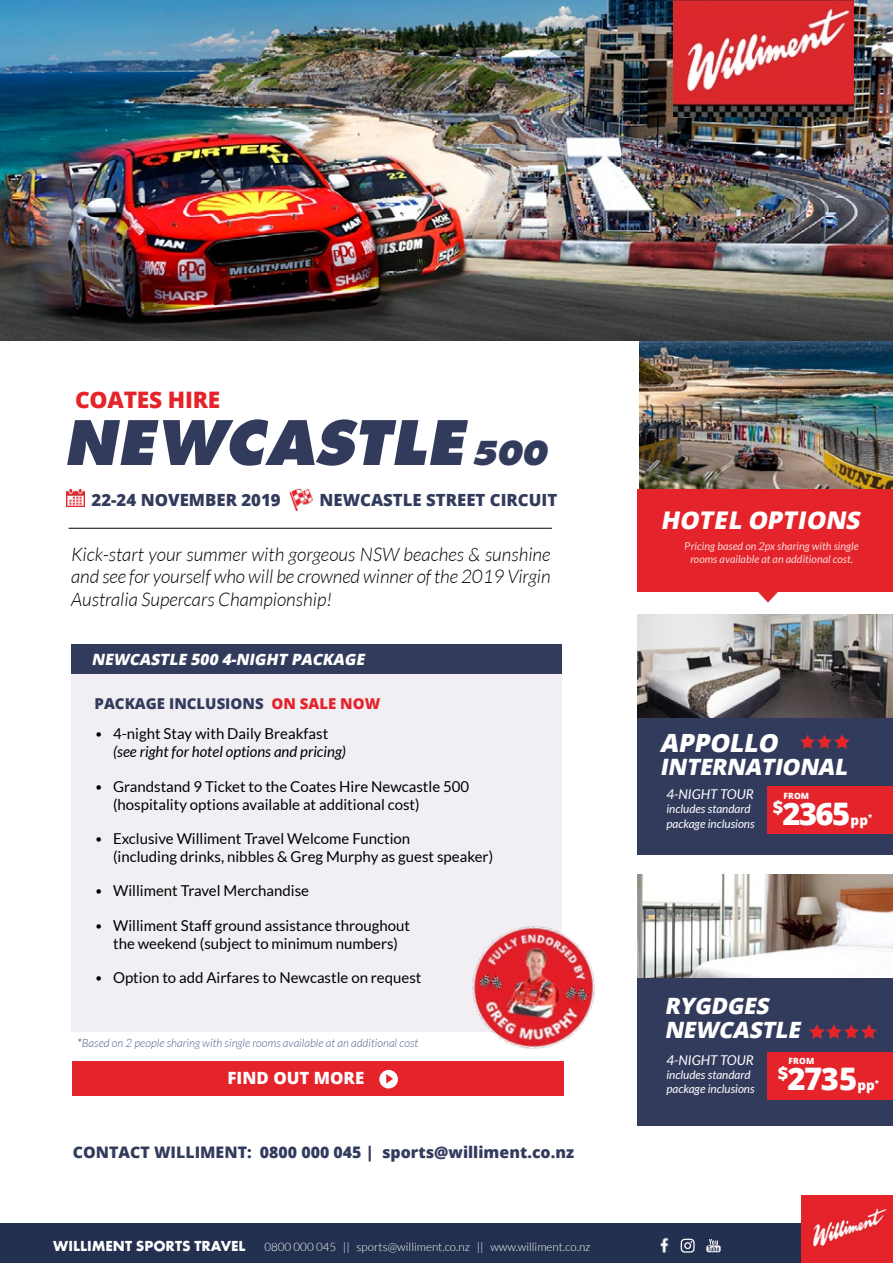
<style>
.page{position:relative;width:893px;height:1263px;background:#fff}
.page>*{position:absolute;margin:0;border:0;box-sizing:border-box;transform-origin:0 0}
.t1{font:italic 800 59.55px "Futura";color:#333b5d}
.t2{font:800 31.05px "Open Sans";letter-spacing:-.05em;color:#fff}
.t3{font:italic 800 25.05px "Open Sans";color:#fff}
.t4{font:italic 800 24.45px "Open Sans";color:#fff}
.t5{font:800 22.8px "Open Sans";letter-spacing:-.01em;color:#e4232a}
.t6{font:italic 800 22.5px/24.3px "Open Sans";color:#fff}
.t7{font:italic 300 18.75px/22.5px "Lato";color:#000;text-align:justify}
.HEAD_-_2_Red_Small{font:800 16.8px "Open Sans";color:#333b5d}
.HEAD_-_2_Red_Small-2{font:800 16.8px "Open Sans";color:#fff}
.t8{font:800 15.9px "Open Sans";color:#333b5d}
.BODY{font:italic 800 15.6px "Open Sans";color:#fff}
.t9{font:15px/18px "Lato";color:#000}
.t10{font:italic 15px/18px "Lato";color:#000}
.HEAD_-_2_Red_Small-3{font:800 15px "Open Sans";color:#333b5d}
.t11{font:700 15px "Futura T";color:#fff}
.t12{font:italic 13.5px "Lato";color:#fff}
.t13{font:800 13.5px "Open Sans";color:#fff}
.t14{font:italic 11.7px/14.7px "Lato";color:#fff}
.t15{font:300 11.55px "Lato";color:#fff}
.t16{font:italic 300 11.4px "Lato";color:#4e5f8a}
.t17{font:italic 10.8px/12.9px "Lato";color:#fff;text-align:center}
.t18{font:800 8.55px "Open Sans";letter-spacing:.005em;color:#fff}
.s1{font-size:32.25px}
.s2{color:#e4232a}
.s3{font-weight:300;font-style:normal}
.s4{font-style:normal}
.s5{font-weight:300}
.s6{font-weight:400}
</style>
<div class="page">
<div style="left:0;top:1223px;width:822px;height:40px;background:#24304f"></div>
<div style="left:801px;top:1195px;width:92px;height:68px;background:#e4232a"></div>
<img style="left:706px;top:1239px;width:15px;height:14px">
<img style="left:680px;top:1238px;width:15px;height:15px">
<img style="left:660px;top:1237px;width:9px;height:16px">
<img style="left:812px;top:1208px;width:74px;height:38px">
<img style="left:0;top:0;width:893px;height:340px">
<img style="left:639px;top:340px;width:254px;height:149px">
<img style="left:67px;top:489px;width:17px;height:18px">
<img style="left:290px;top:488px;width:23px;height:23px">
<div style="left:638px;top:489px;width:255px;height:103px;background:#e4232a"></div>
<svg style="left:758px;top:592px;width:20px;height:11px"></svg>
<div style="left:71px;top:645px;width:491px;height:29px;background:#333b5d"></div>
<div style="left:71px;top:674px;width:491px;height:357px;background:#f1eff4"></div>
<div style="left:72px;top:1061px;width:491px;height:34px;background:#e4232a"></div>
<div style="left:379px;top:1070px;width:19px;height:18px;background:#fff;border-radius:50%"></div>
<svg style="left:386px;top:1074px;width:7px;height:9px"></svg>
<div style="left:638px;top:884px;width:255px;height:241px;background:#333b5d"></div>
<img style="left:810px;top:1024px;width:14px;height:14px">
<img style="left:827px;top:1024px;width:15px;height:14px">
<img style="left:844px;top:1024px;width:15px;height:14px">
<img style="left:861px;top:1024px;width:15px;height:14px">
<div style="left:767px;top:1052px;width:126px;height:48px;background:#e4232a"></div>
<img style="left:638px;top:875px;width:255px;height:103px">
<img style="left:455px;top:926px;width:140px;height:140px">
<img style="left:674px;top:0;width:179px;height:116px">
<hr style="left:69px;top:528px;width:483px;height:1px;background:#000">
<div style="left:638px;top:624px;width:255px;height:231px;background:#333b5d"></div>
<img style="left:800px;top:735px;width:15px;height:14px">
<img style="left:817px;top:735px;width:15px;height:14px">
<img style="left:834px;top:735px;width:15px;height:14px">
<div style="left:767px;top:786px;width:126px;height:48px;background:#e4232a"></div>
<img style="left:638px;top:615px;width:255px;height:103px">
<p class="t5" style="left:75px;top:382px;width:147px">COATES HIRE</p>
<p class="t1" style="left:64px;top:405px;width:492px">NEWCASTLE<span class="s1">500</span></p>
<p class="HEAD_-_2_Red_Small" style="left:92px;top:487px;width:191px">22-24 NOVEMBER 2019</p>
<p class="HEAD_-_2_Red_Small" style="left:319px;top:487px;width:239px">NEWCASTLE STREET CIRCUIT</p>
<p class="t7" style="left:71px;top:543px;width:481px">Kick-start your summer with gorgeous NSW beaches &amp; sunshine and see for yourself who will be crowned winner of the 2019 Virgin Australia Supercars Championship!</p>
<p class="BODY" style="left:91px;top:648px;width:278px">NEWCASTLE 500 4-NIGHT PACKAGE</p>
<p class="HEAD_-_2_Red_Small-3" style="left:95px;top:692px;width:287px">PACKAGE INCLUSIONS <span class="s2">ON SALE NOW</span></p>
<p class="t10" style="left:113px;top:725px;width:235px;text-indent:-18px"><span class="s3">•</span> <span class="s4">4-night Stay with Daily Breakfast </span>(see right for hotel options and pricing)</p>
<p class="t9" style="left:113px;top:777px;width:358px;text-indent:-18px"><span class="s5">•</span> Grandstand 9 Ticket to the Coates Hire Newcastle 500 (hospitality options available at additional cost)</p>
<p class="t9" style="left:113px;top:829px;width:382px;text-indent:-18px"><span class="s5">•</span> Exclusive Williment Travel Welcome Function<br>(including drinks, nibbles &amp; Greg Murphy as guest speaker)</p>
<p class="t9" style="left:95px;top:882px;width:216px"><span class="s5">•</span> Williment Travel Merchandise</p>
<p class="t9" style="left:95px;top:916px;width:317px;text-align:center"><span class="s5">•</span> Williment Staff ground assistance throughout the weekend (subject to minimum numbers)</p>
<p class="t9" style="left:95px;top:968px;width:328px"><span class="s5">•</span> Option to add Airfares to Newcastle on request</p>
<p class="t16" style="left:78px;top:1037px;width:342px"><span class="s6">*</span>Based on 2 people sharing with single rooms available at an additional cost</p>
<p class="HEAD_-_2_Red_Small-2" style="left:228px;top:1065px;width:138px">FIND OUT MORE</p>
<p class="t8" style="left:73px;top:1140px;width:503px">CONTACT WILLIMENT: 0800 000 045 | sports@williment.co.nz</p>
<p class="t11" style="left:53px;top:1237px;width:194px">WILLIMENT SPORTS TRAVEL</p>
<p class="t15" style="left:264px;top:1241px;width:328px">0800 000 045 || sports@williment.co.nz || www.williment.co.nz</p>
<p class="t4" style="left:661px;top:501px;width:206px">HOTEL OPTIONS</p>
<p class="t17" style="left:685px;top:540px;width:175px">Pricing based on 2px sharing with single rooms available at an additional cost.</p>
<p class="t3" style="left:660px;top:723px;width:125px">APPOLLO</p>
<p class="t6" style="left:660px;top:754px;width:194px">INTERNATIONAL</p>
<p class="t12" style="left:666px;top:786px;width:89px">4-NIGHT TOUR</p>
<p class="t14" style="left:666px;top:802px;width:90px">includes standard package inclusions</p>
<p class="t2" style="left:773px;top:790px;width:79px"><sup>$</sup>2365</p>
<p class="t18" style="left:784px;top:789px;width:27px">FROM</p>
<p class="t13" style="left:851px;top:809px;width:23px">pp<sup>*</sup></p>
<p class="t6" style="left:664px;top:992px;width:142px">RYGDGES<br>NEWCASTLE</p>
<p class="t12" style="left:666px;top:1052px;width:89px">4-NIGHT TOUR</p>
<p class="t14" style="left:666px;top:1067px;width:90px">includes standard package inclusions</p>
<p class="t2" style="left:778px;top:1055px;width:81px"><sup>$</sup>2735</p>
<p class="t18" style="left:789px;top:1054px;width:27px">FROM</p>
<p class="t13" style="left:857px;top:1075px;width:23px">pp<sup>*</sup></p>
</div>
